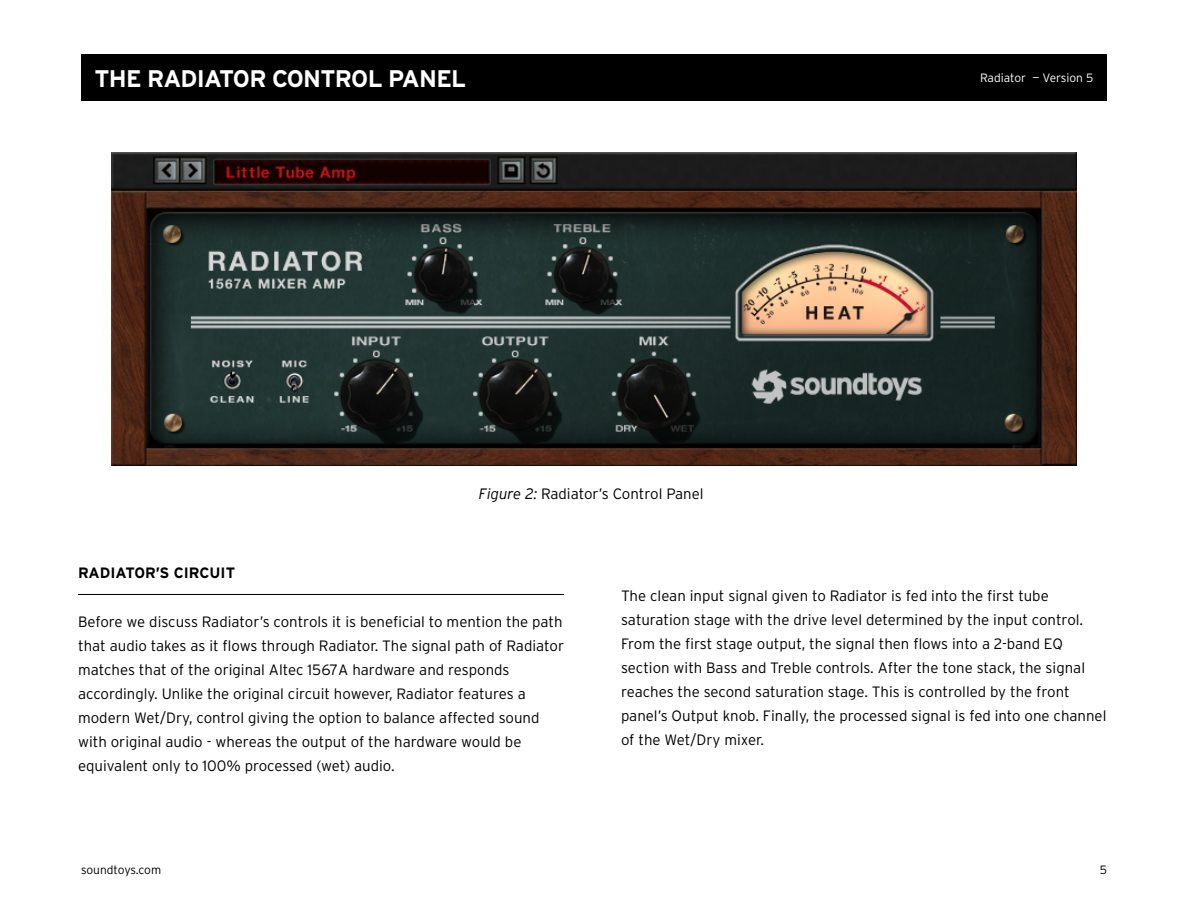
<style>
.page{position:relative;width:1188px;height:918px;background:#fff}
.page>*{position:absolute;margin:0;border:0;box-sizing:border-box;transform-origin:0 0}
.t1{font:700 24px "Interstate";letter-spacing:-.03em;color:#fff}
.t2{font:300 15px/24px "Interstate";color:#000}
.t3{font:700 15px "Interstate";color:#000}
.t4{font:300 12px "Interstate";color:#fff}
.t5{font:300 12px "Interstate";letter-spacing:-.005em;color:#000}
.s1{font-style:italic}
</style>
<div class="page">
<div style="left:81px;top:54px;width:1026px;height:47px;background:#000"></div>
<hr style="left:78px;top:594px;width:486px;height:1px;background:#000">
<img style="left:112px;top:152px;width:964px;height:314px">
<p class="t1" style="left:94px;top:65px;width:373px">THE RADIATOR CONTROL PANEL</p>
<p class="t4" style="left:980px;top:71px;width:115px">Radiator — Version 5</p>
<p class="t3" style="left:78px;top:565px;width:159px">RADIATOR’S CIRCUIT</p>
<p class="t2" style="left:479px;top:482px;width:226px"><span class="s1">Figure 2:</span> Radiator’s Control Panel</p>
<p class="t2" style="left:78px;top:609px;width:488px">Before we discuss Radiator’s controls it is beneficial to mention the path that audio takes as it flows through Radiator. The signal path of Radiator matches that of the original Altec 1567A hardware and responds accordingly. Unlike the original circuit however, Radiator features a modern Wet/Dry, control giving the option to balance affected sound with original audio - whereas the output of the hardware would be equivalent only to 100% processed (wet) audio.</p>
<p class="t2" style="left:621px;top:584px;width:487px">The clean input signal given to Radiator is fed into the first tube saturation stage with the drive level determined by the input control.<br>From the first stage output, the signal then flows into a 2-band EQ section with Bass and Treble controls. After the tone stack, the signal reaches the second saturation stage. This is controlled by the front panel’s Output knob. Finally, the processed signal is fed into one channel of the Wet/Dry mixer.</p>
<p class="t5" style="left:81px;top:863px;width:82px">soundtoys.com</p>
<p class="t5" style="left:1100px;top:863px;width:9px">5</p>
</div>
